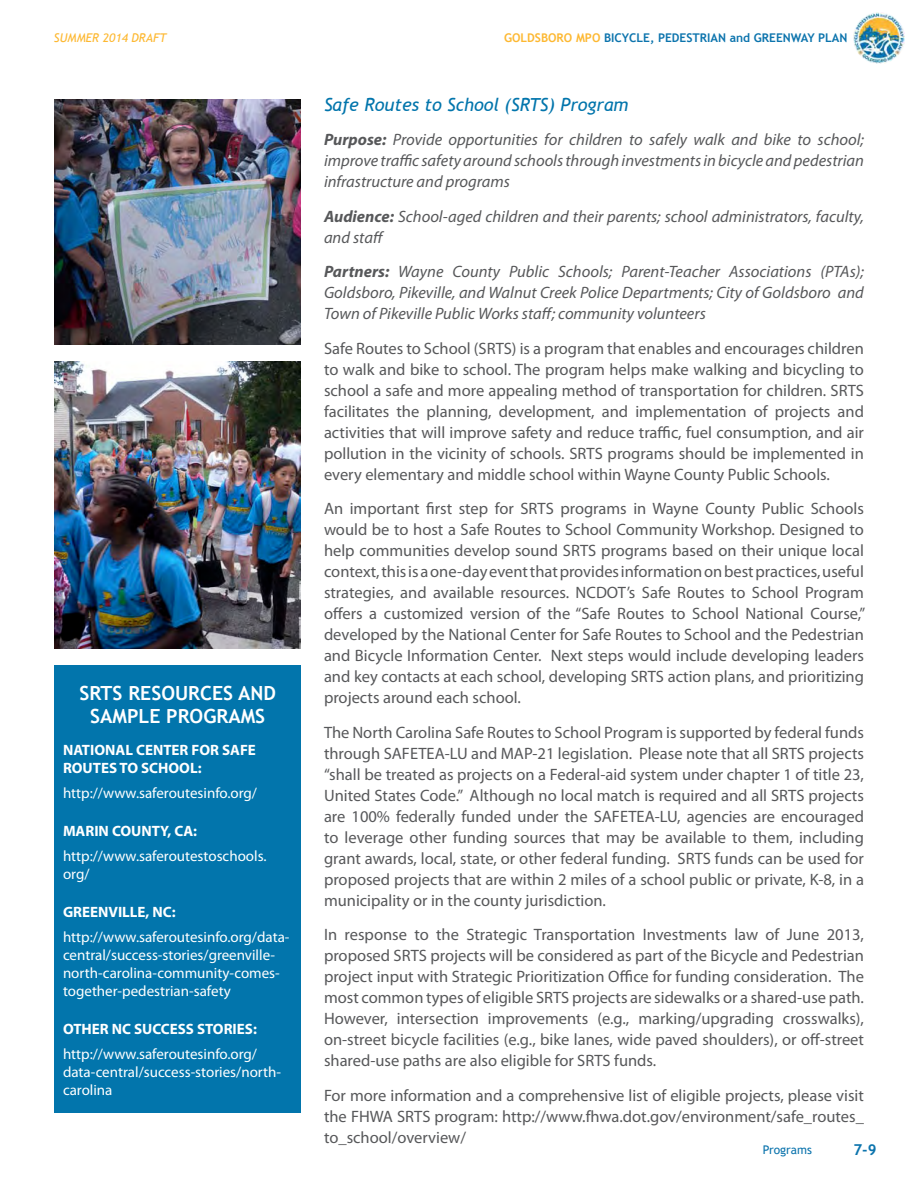
<style>
.page{position:relative;width:918px;height:1188px;background:#fff}
.page>*{position:absolute;margin:0;border:0;box-sizing:border-box;transform-origin:0 0}
.Heading_2{font:700 19.5px/23.4px "Trebuchet MS";color:#fff;text-align:center}
.Body{font:italic 18px "Trebuchet MS";color:#0275ac}
.Body-2{font:16.5px/21px "Myriad Pro";color:#57585a;text-align:justify}
.Body-3{font:italic 16.5px/21px "Myriad Pro";color:#57585a;text-align:justify}
.Body-4{font:15px/18px "Myriad Pro";color:#fff}
.Body-5{font:700 15px/18px "Myriad Pro";color:#fff}
.t1{font:700 15px "Trebuchet MS";color:#0c74ad}
.t2{font:700 12px "Trebuchet MS";color:#0c74ad}
.t3{font:italic 12px "Trebuchet MS";color:#fdb831}
.t4{font:12px "Trebuchet MS";color:#0c74ad}
.s1{color:#fdb831}
.s2{font-weight:700}
</style>
<div class="page">
<img style="left:853px;top:13px;width:52px;height:51px">
<div style="left:54px;top:666px;width:247px;height:447px;background:#0275ac"></div>
<img style="left:54px;top:362px;width:247px;height:287px">
<img style="left:54px;top:99px;width:247px;height:245px">
<p class="t3" style="left:54px;top:31px;width:114px">SUMMER 2014 DRAFT</p>
<p class="t2" style="left:504px;top:31px;width:345px"><span class="s1">GOLDSBORO MPO</span> BICYCLE, PEDESTRIAN and GREENWAY PLAN</p>
<p class="Heading_2" style="left:80px;top:681px;width:198px">SRTS RESOURCES AND<br>SAMPLE PROGRAMS</p>
<p class="Body-5" style="left:63px;top:740px;width:194px">NATIONAL CENTER FOR SAFE<br>ROUTES TO SCHOOL:</p>
<p class="Body-4" style="left:63px;top:783px;width:196px">http://www.saferoutesinfo.org/</p>
<p class="Body-5" style="left:63px;top:821px;width:136px">MARIN COUNTY, CA:</p>
<p class="Body-4" style="left:63px;top:846px;width:205px">http://www.saferoutestoschools. org/</p>
<p class="Body-5" style="left:63px;top:902px;width:114px">GREENVILLE, NC:</p>
<p class="Body-4" style="left:63px;top:927px;width:228px">http://www.saferoutesinfo.org/data&shy;central/success-stories/greenville&shy;north-carolina-community-comes&shy;together-pedestrian-safety</p>
<p class="Body-5" style="left:63px;top:1019px;width:195px">OTHER NC SUCCESS STORIES:</p>
<p class="Body-4" style="left:63px;top:1044px;width:220px">http://www.saferoutesinfo.org/ data-central/success-stories/north&shy;carolina</p>
<p class="Body" style="left:324px;top:94px;width:306px">Safe Routes to School (SRTS) Program</p>
<p class="Body-3" style="left:324px;top:129px;width:542px"><span class="s2">Purpose:</span> Provide opportunities for children to safely walk and bike to school; improve traffic safety around schools through investments in bicycle and pedestrian infrastructure and programs</p>
<p class="Body-3" style="left:324px;top:205px;width:541px"><span class="s2">Audience:</span> School-aged children and their parents; school administrators, faculty, and staff</p>
<p class="Body-3" style="left:324px;top:261px;width:542px"><span class="s2">Partners:</span> Wayne County Public Schools; Parent-Teacher Associations (PTAs); Goldsboro, Pikeville, and Walnut Creek Police Departments; City of Goldsboro and Town of Pikeville Public Works staff; community volunteers</p>
<p class="Body-2" style="left:324px;top:338px;width:542px">Safe Routes to School (SRTS) is a program that enables and encourages children to walk and bike to school. The program helps make walking and bicycling to school a safe and more appealing method of transportation for children. SRTS facilitates the planning, development, and implementation of projects and activities that will improve safety and reduce traffic, fuel consumption, and air pollution in the vicinity of schools. SRTS programs should be implemented in every elementary and middle school within Wayne County Public Schools.</p>
<p class="Body-2" style="left:324px;top:498px;width:543px">An important first step for SRTS programs in Wayne County Public Schools would be to host a Safe Routes to School Community Workshop. Designed to help communities develop sound SRTS programs based on their unique local context, this is a one-day event that provides information on best practices, useful strategies, and available resources. NCDOT’s Safe Routes to School Program offers a customized version of the “Safe Routes to School National Course,” developed by the National Center for Safe Routes to School and the Pedestrian and Bicycle Information Center. Next steps would include developing leaders and key contacts at each school, developing SRTS action plans, and prioritizing projects around each school.</p>
<p class="Body-2" style="left:324px;top:722px;width:542px">The North Carolina Safe Routes to School Program is supported by federal funds through SAFETEA-LU and MAP-21 legislation. Please note that all SRTS projects “shall be treated as projects on a Federal-aid system under chapter 1 of title 23, United States Code.” Although no local match is required and all SRTS projects are 100% federally funded under the SAFETEA-LU, agencies are encouraged to leverage other funding sources that may be available to them, including grant awards, local, state, or other federal funding. SRTS funds can be used for proposed projects that are within 2 miles of a school public or private, K-8, in a municipality or in the county jurisdiction.</p>
<p class="Body-2" style="left:324px;top:924px;width:542px">In response to the Strategic Transportation Investments law of June 2013, proposed SRTS projects will be considered as part of the Bicycle and Pedestrian project input with Strategic Prioritization Office for funding consideration. The most common types of eligible SRTS projects are sidewalks or a shared-use path.<br>However, intersection improvements (e.g., marking/upgrading crosswalks), on-street bicycle facilities (e.g., bike lanes, wide paved shoulders), or off-street shared-use paths are also eligible for SRTS funds.</p>
<p class="Body-2" style="left:324px;top:1085px;width:541px">For more information and a comprehensive list of eligible projects, please visit the FHWA SRTS program: http://www.fhwa.dot.gov/environment/safe_routes_ to_school/overview/</p>
<p class="t4" style="left:763px;top:1143px;width:51px">Programs</p>
<p class="t1" style="left:853px;top:1140px;width:25px">7-9</p>
</div>
